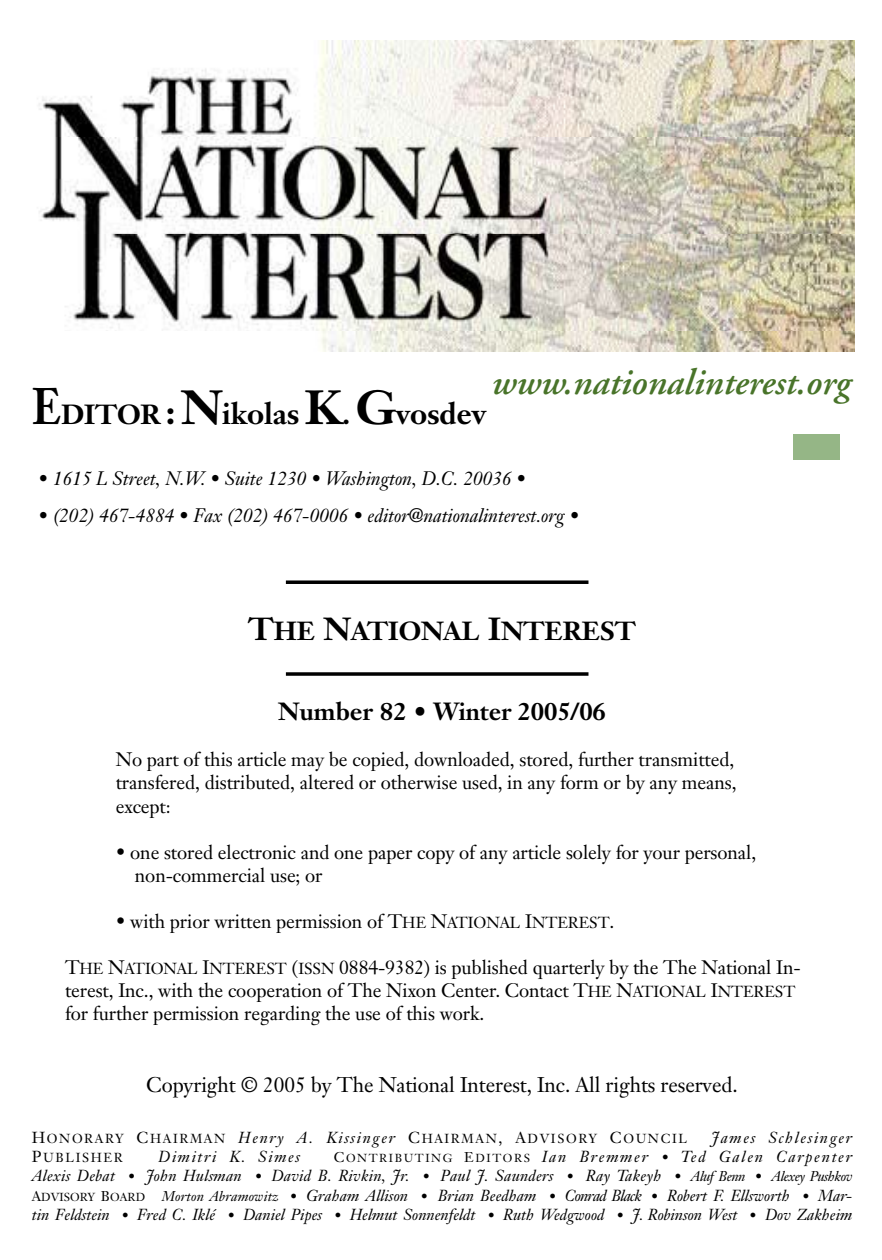
<style>
.page{position:relative;width:882px;height:1260px;background:#fff}
.page>*{position:absolute;margin:0;border:0;box-sizing:border-box;transform-origin:0 0}
.t1{font:italic 600 36.75px "Adobe Garamond";color:#49742a}
.t2{font:700 29.75px "Janson Text";letter-spacing:-.005em;color:#000}
.t3{font:700 25.9px "Janson Text";color:#000}
.t4{font:700 24.5px "Janson Text";letter-spacing:-.005em;color:#000}
.t5{font:21px "Janson Text";letter-spacing:-.005em;color:#000}
.t6{font:19.25px/23.1px "Janson Text";letter-spacing:-.005em;color:#000}
.t7{font:italic 19.25px "Janson Text";letter-spacing:-.005em;color:#000}
.t8{font:italic 15.75px/19.2px "Janson Text";color:#000;text-align:justify}
.t9{font:italic 15.75px "Janson Text";letter-spacing:.105em;color:#000}
.t10{font:12.95px "Janson Text";letter-spacing:.13em;color:#000}
.s1{font-size:50.75px}
.s2{font-size:27.3px}
.s3{font-size:36.75px}
.s4{font-size:47.25px}
.s5{font-size:31.5px}
.s6{font-size:15.75px}
.s7{font-style:italic;font-size:15.75px}
.s8{font-style:normal;font-size:14px}
.s9{font-style:normal;font-size:11.55px}
.s10{font-size:14px}
</style>
<div class="page">
<div style="left:793px;top:435px;width:46px;height:25px;background:#95b686"></div>
<img style="left:39px;top:40px;width:815px;height:312px">
<svg style="left:286px;top:580px;width:302px;height:4px"></svg>
<svg style="left:286px;top:672px;width:302px;height:4px"></svg>
<h1 class="t1" style="left:490px;top:362px;width:360px">www.nationalinterest.org</h1>
<h2 class="t2" style="left:33px;top:394px;width:455px"><span class="s1">E</span><span class="s2">ditor</span> <span class="s3">:</span><span class="s4">N</span>ikolas <span class="s4">K</span>. <span class="s4">G</span>vosdev</h2>
<p class="t7" style="left:38px;top:467px;width:489px">• 1615 L Street, N.W. • Suite 1230 • Washington, D.C. 20036 •</p>
<p class="t7" style="left:38px;top:504px;width:542px">• (202) 467-4884 • Fax (202) 467-0006 • editor@nationalinterest.org •</p>
<h3 class="t3" style="left:248px;top:614px;width:389px"><span class="s5">T</span>he <span class="s5">N</span>ational <span class="s5">I</span>nterest</h3>
<p class="t4" style="left:278px;top:696px;width:329px">Number 82 • Winter 2005/06</p>
<p class="t6" style="left:116px;top:748px;width:622px">No part of this article may be copied, downloaded, stored, further transmitted, transfered, distributed, altered or otherwise used, in any form or by any means, except:</p>
<p class="t6" style="left:135px;top:840px;width:623px;text-indent:-19px">• one stored electronic and one paper copy of any article solely for your personal, non-commercial use; or</p>
<p class="t6" style="left:116px;top:910px;width:500px">• with prior written permission of T<span class="s6">he</span> N<span class="s6">ational</span> I<span class="s6">nterest</span>.</p>
<p class="t6" style="left:65px;top:956px;width:737px">T<span class="s6">he</span> N<span class="s6">ational</span> I<span class="s6">nterest</span> (<span class="s6">issn</span> 0884-9382) is published quarterly by the The National In&shy;terest, Inc., with the cooperation of The Nixon Center. Contact T<span class="s6">he</span> N<span class="s6">ational</span> I<span class="s6">nterest </span>for further permission regarding the use of this work.</p>
<p class="t5" style="left:146px;top:1071px;width:593px">Copyright © 2005 by The National Interest, Inc. All rights reserved.</p>
<p class="t10" style="left:32px;top:1130px;width:657px"><span class="s6">H</span>onorary <span class="s6">C</span>hairman <span class="s7">Henry A. Kissinger</span> <span class="s6">C</span>hairman<span class="s6">, A</span>dvisory <span class="s6">C</span>ouncil</p>
<p class="t9" style="left:712px;top:1128px;width:142px">James Schlesinger</p>
<p class="t10" style="left:32px;top:1149px;width:93px"><span class="s6">P</span>ublisher</p>
<p class="t9" style="left:158px;top:1147px;width:143px">Dimitri K. Simes</p>
<p class="t8" style="left:32px;top:1147px;width:822px;text-indent:302px"><span class="s8">C</span><span class="s9">ontributing</span> <span class="s8">E</span><span class="s9">ditors</span> Ian Bremmer <span class="s10">•</span> Ted Galen Carpenter Alexis Debat <span class="s10">•</span> John Hulsman <span class="s10">•</span> David B. Rivkin, Jr. <span class="s10">•</span> Paul J. Saunders <span class="s10">•</span> Ray Takeyh <span class="s10">• Aluf Benn • Alexey Pushkov </span><span class="s8">A</span><span class="s9">dvisory</span> <span class="s8">B</span><span class="s9">oard</span> <span class="s10">Morton Abramowitz •</span> Graham Allison <span class="s10">•</span> Brian Beedham <span class="s10">•</span> Conrad Black <span class="s10">•</span> Robert F. Ellsworth <span class="s10">•</span> Mar&shy;tin Feldstein <span class="s10">•</span> Fred C. Iklé <span class="s10">•</span> Daniel Pipes <span class="s10">•</span> Helmut Sonnenfeldt <span class="s10">•</span> Ruth Wedgwood <span class="s10">•</span> J. Robinson West <span class="s10">•</span> Dov Zakheim</p>
</div>
